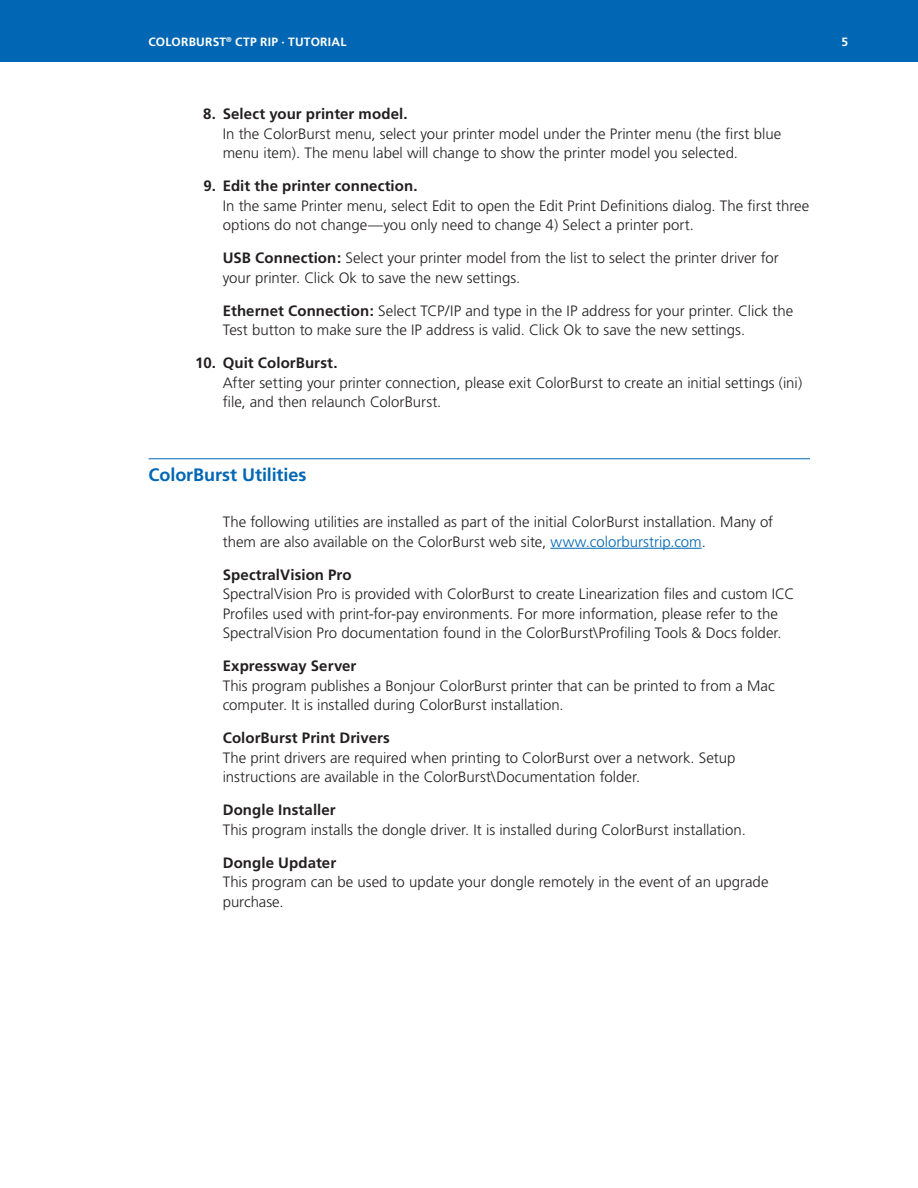
<style>
.page{position:relative;width:918px;height:1188px;background:#fff}
.page>*{position:absolute;margin:0;border:0;box-sizing:border-box;transform-origin:0 0}
.t1{font:700 18px "Frutiger";color:#0166b3}
.t2{font:300 15px/19.5px "Frutiger";color:#231f20}
.t3{font:700 15px "Frutiger";letter-spacing:.005em;color:#231f20}
.t4{font:700 12px "Frutiger";letter-spacing:.02em;color:#fff}
.s1{font-weight:700}
.s2{color:#0166b3}
</style>
<div class="page">
<div style="left:0;top:0;width:918px;height:61px;background:#0166b3"></div>
<hr style="left:148px;top:458px;width:662px;height:1px;background:#0166b3">
<hr style="left:550px;top:548px;width:152px;height:1px;background:#0166b3">
<p class="t4" style="left:148px;top:35px;width:154px">COLORBURST<sup>®</sup> CTP RIP · Tutorial</p>
<p class="t4" style="left:842px;top:35px;width:8px">5</p>
<p class="t3" style="left:203px;top:105px;width:206px">8. Select your printer model.</p>
<p class="t2" style="left:223px;top:124px;width:560px">In the ColorBurst menu, select your printer model under the Printer menu (the first blue menu item). The menu label will change to show the printer model you selected.</p>
<p class="t3" style="left:204px;top:177px;width:215px">9. Edit the printer connection.</p>
<p class="t2" style="left:223px;top:196px;width:588px">In the same Printer menu, select Edit to open the Edit Print Definitions dialog. The first three options do not change—you only need to change 4) Select a printer port.</p>
<p class="t2" style="left:223px;top:249px;width:558px"><span class="s1">USB Connection:</span> Select your printer model from the list to select the printer driver for your printer. Click Ok to save the new settings.</p>
<p class="t2" style="left:223px;top:301px;width:572px"><span class="s1">Ethernet Connection:</span> Select TCP/IP and type in the IP address for your printer. Click the<br>Test button to make sure the IP address is valid. Click Ok to save the new settings.</p>
<p class="t3" style="left:195px;top:354px;width:144px">10. Quit ColorBurst.</p>
<p class="t2" style="left:223px;top:373px;width:581px">After setting your printer connection, please exit ColorBurst to create an initial settings (ini) file, and then relaunch ColorBurst.</p>
<p class="t1" style="left:148px;top:464px;width:160px">ColorBurst Utilities</p>
<p class="t2" style="left:223px;top:513px;width:552px">The following utilities are installed as part of the initial ColorBurst installation. Many of them are also available on the ColorBurst web site, <span class="s2">www.colorburstrip.com</span>.</p>
<p class="t3" style="left:223px;top:566px;width:130px">SpectralVision Pro</p>
<p class="t2" style="left:223px;top:585px;width:573px">SpectralVision Pro is provided with ColorBurst to create Linearization files and custom ICC<br>Profiles used with print-for-pay environments. For more information, please refer to the<br>SpectralVision Pro documentation found in the ColorBurst\Profiling Tools &amp; Docs folder.</p>
<p class="t3" style="left:223px;top:657px;width:135px">Expressway Server</p>
<p class="t2" style="left:223px;top:676px;width:553px">This program publishes a Bonjour ColorBurst printer that can be printed to from a Mac computer. It is installed during ColorBurst installation.</p>
<p class="t3" style="left:223px;top:729px;width:169px">ColorBurst Print Drivers</p>
<p class="t2" style="left:223px;top:748px;width:514px">The print drivers are required when printing to ColorBurst over a network. Setup instructions are available in the ColorBurst\Documentation folder.</p>
<p class="t3" style="left:223px;top:801px;width:114px">Dongle Installer</p>
<p class="t2" style="left:223px;top:820px;width:525px">This program installs the dongle driver. It is installed during ColorBurst installation.</p>
<p class="t3" style="left:223px;top:854px;width:115px">Dongle Updater</p>
<p class="t2" style="left:223px;top:873px;width:547px">This program can be used to update your dongle remotely in the event of an upgrade purchase.</p>
</div>
